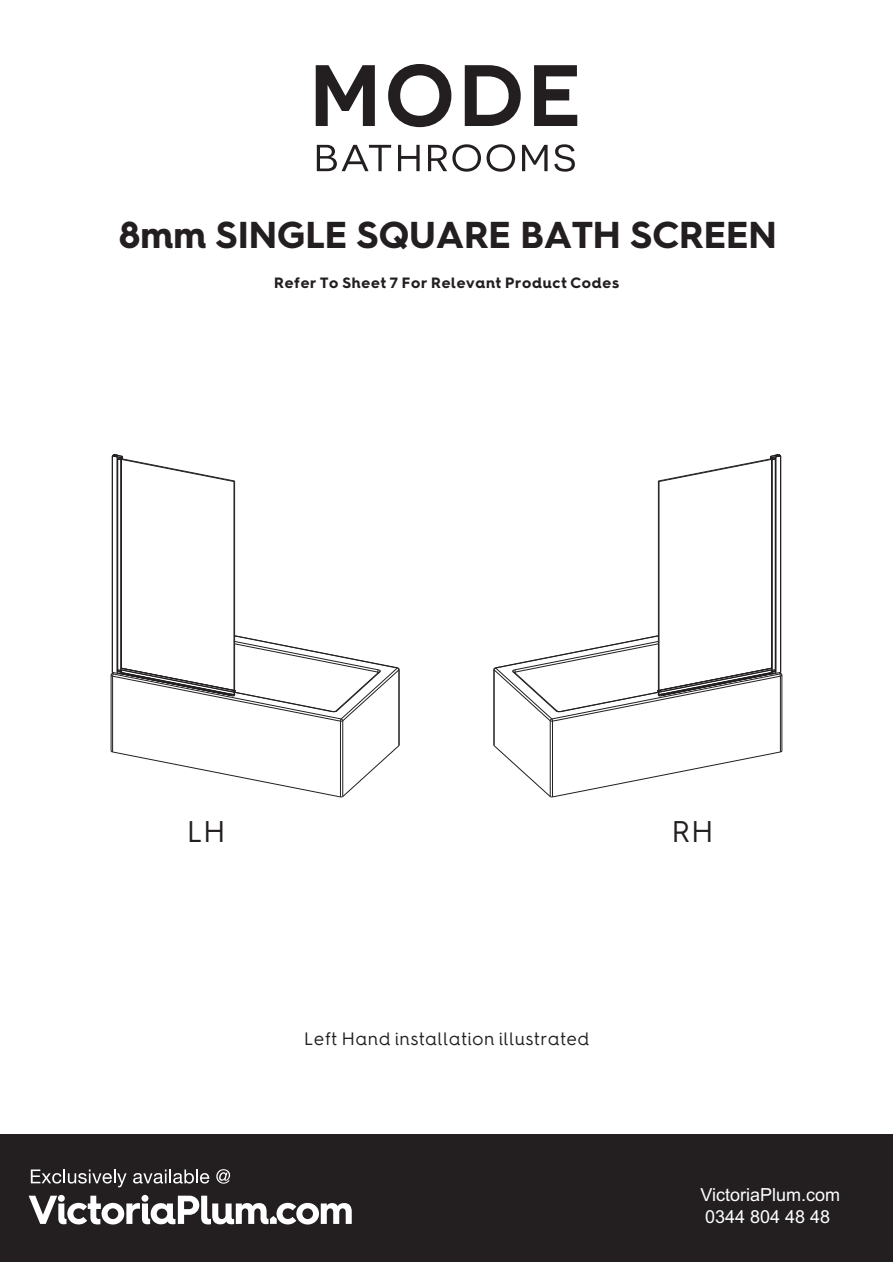
<style>
.page{position:relative;width:893px;height:1262px;background:#fff}
.page>*{position:absolute;margin:0;border:0;box-sizing:border-box;transform-origin:0 0}
.t1{font:700 37.5px "Victoria Plum";color:#231f20}
.t2{font:30px "Victoria Plum";color:#231f20}
.t3{font:18px "Victoria Plum";letter-spacing:.05em;color:#231f20}
.t4{font:18px/21.8px "Arial";color:#fff}
.t5{font:700 15px "Victoria Plum";letter-spacing:.05em;color:#231f20}
</style>
<div class="page">
<hr style="left:111px;top:675px;width:1px;height:76px;background:#231f20">
<hr style="left:112px;top:456px;width:1px;height:216px;background:#231f20">
<hr style="left:112px;top:676px;width:1px;height:76px;background:#231f20">
<hr style="left:117px;top:459px;width:1px;height:212px;background:#231f20">
<hr style="left:120px;top:459px;width:1px;height:212px;background:#231f20">
<hr style="left:121px;top:459px;width:1px;height:209px;background:#231f20">
<hr style="left:234px;top:481px;width:1px;height:210px;background:#231f20">
<hr style="left:340px;top:721px;width:1px;height:76px;background:#231f20">
<hr style="left:342px;top:721px;width:1px;height:75px;background:#231f20">
<hr style="left:398px;top:670px;width:1px;height:75px;background:#231f20">
<hr style="left:399px;top:669px;width:1px;height:76px;background:#231f20">
<svg style="left:112px;top:454px;width:123px;height:28px"></svg>
<svg style="left:110px;top:744px;width:290px;height:53px"></svg>
<svg style="left:110px;top:635px;width:290px;height:87px"></svg>
<hr style="left:781px;top:675px;width:1px;height:76px;background:#231f20">
<hr style="left:780px;top:456px;width:1px;height:216px;background:#231f20">
<hr style="left:780px;top:676px;width:1px;height:76px;background:#231f20">
<hr style="left:775px;top:459px;width:1px;height:212px;background:#231f20">
<hr style="left:771px;top:459px;width:1px;height:209px;background:#231f20">
<hr style="left:658px;top:481px;width:1px;height:210px;background:#231f20">
<hr style="left:552px;top:721px;width:1px;height:76px;background:#231f20">
<hr style="left:550px;top:721px;width:1px;height:75px;background:#231f20">
<hr style="left:493px;top:669px;width:1px;height:76px;background:#231f20">
<svg style="left:657px;top:454px;width:124px;height:28px"></svg>
<svg style="left:493px;top:744px;width:289px;height:53px"></svg>
<svg style="left:493px;top:635px;width:289px;height:87px"></svg>
<svg style="left:317px;top:145px;width:74px;height:26px"></svg>
<svg style="left:398px;top:145px;width:21px;height:26px"></svg>
<svg style="left:428px;top:144px;width:87px;height:28px"></svg>
<svg style="left:522px;top:145px;width:25px;height:26px"></svg>
<svg style="left:554px;top:144px;width:21px;height:28px"></svg>
<svg style="left:316px;top:65px;width:59px;height:61px"></svg>
<svg style="left:388px;top:64px;width:63px;height:63px"></svg>
<svg style="left:465px;top:65px;width:55px;height:61px"></svg>
<svg style="left:534px;top:65px;width:43px;height:61px"></svg>
<div style="left:1px;top:1134px;width:891px;height:128px;background:#231f20"></div>
<svg style="left:31px;top:1169px;width:95px;height:18px"></svg>
<svg style="left:133px;top:1169px;width:76px;height:14px"></svg>
<svg style="left:216px;top:1169px;width:14px;height:14px"></svg>
<svg style="left:29px;top:1194px;width:323px;height:30px"></svg>
<h1 class="t1" style="left:119px;top:217px;width:659px">8mm SINGLE SQUARE BATH SCREEN</h1>
<p class="t5" style="left:274px;top:276px;width:346px">Refer To Sheet 7 For Relevant Product Codes</p>
<h2 class="t2" style="left:187px;top:818px;width:40px">LH</h2>
<h2 class="t2" style="left:671px;top:818px;width:43px">RH</h2>
<p class="t3" style="left:304px;top:1030px;width:286px">Left Hand installation illustrated</p>
<p class="t4" style="left:700px;top:1185px;width:141px">VictoriaPlum.com<br>0344 804 48 48</p>
</div>
